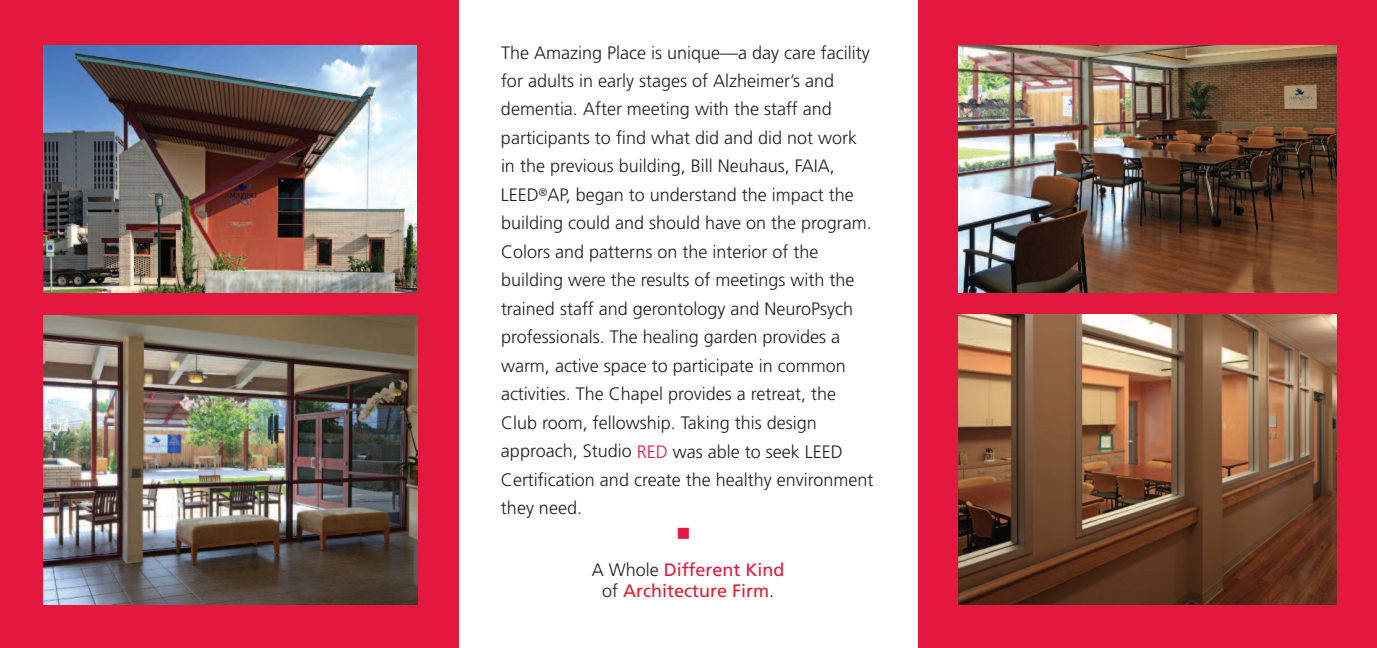
<style>
.page{position:relative;width:1377px;height:648px;background:#fff}
.page>*{position:absolute;margin:0;border:0;box-sizing:border-box;transform-origin:0 0}
.t1{font:300 18px/28.5px "Frutiger LT Std";color:#231f20}
.t2{font:18px/21px "Frutiger LT Std";color:#db1e30;text-align:center}
.t3{font:15px "Zapf Dingbats";color:#e4183e}
.s1{color:#e4183e}
.s2{font-weight:300;color:#231f20}
</style>
<div class="page">
<div style="left:0;top:0;width:459px;height:648px;background:#e4183e"></div>
<img style="left:44px;top:45px;width:373px;height:248px">
<div style="left:918px;top:0;width:459px;height:648px;background:#e4183e"></div>
<img style="left:44px;top:315px;width:373px;height:289px">
<img style="left:958px;top:314px;width:379px;height:291px">
<img style="left:958px;top:45px;width:379px;height:247px">
<p class="t1" style="left:501px;top:39px;width:374px">The Amazing Place is unique—a day care facility for adults in early stages of Alzheimer’s and dementia. After meeting with the staff and participants to find what did and did not work in the previous building, Bill Neuhaus, FAIA, LEED<sup>®</sup>AP, began to understand the impact the building could and should have on the program.<br>Colors and patterns on the interior of the building were the results of meetings with the trained staff and gerontology and NeuroPsych professionals. The healing garden provides a warm, active space to participate in common activities. The Chapel provides a retreat, the Club room, fellowship. Taking this design approach, Studio <span class="s1">RED</span> was able to seek LEED Certification and create the healthy environment they need.</p>
<p class="t3" style="left:678px;top:525px;width:13px">■</p>
<p class="t2" style="left:592px;top:561px;width:194px"><span class="s2">A Whole</span> <span class="s1">Different Kind </span><span class="s2">of</span> Architecture Firm<span class="s2">.</span></p>
</div>
